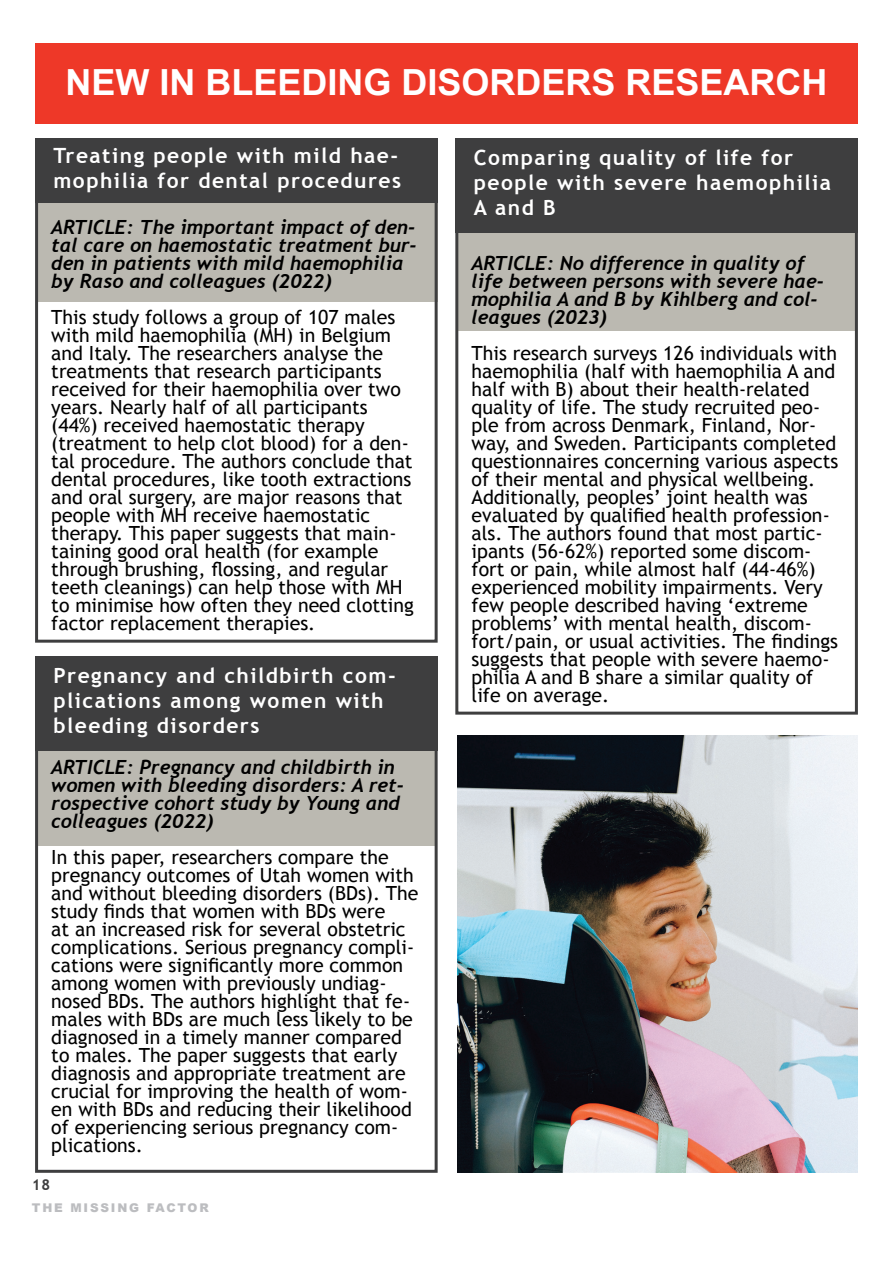
<style>
.page{position:relative;width:893px;height:1263px;background:#fff}
.page>*{position:absolute;margin:0;border:0;box-sizing:border-box;transform-origin:0 0}
.t1{font:700 36px "Arial";color:#fff}
.t2{font:700 21px/25.2px "Trebuchet MS";letter-spacing:.07em;color:#fff}
.t3{font:19.5px/18px "Trebuchet MS";color:#000}
.t4{font:italic 700 19.5px/18px "Trebuchet";color:#000}
.t5{font:700 15px "Trebuchet MS";color:#3e3e3f}
.t6{font:900 12px "Arial";letter-spacing:.15em;color:#bcbdc0}
</style>
<div class="page">
<div style="left:35px;top:43px;width:823px;height:81px;background:#ee3828"></div>
<div style="left:39px;top:190px;width:399px;height:112px;background:#bbb9b1"></div>
<div style="left:35px;top:169px;width:403px;height:474px;border:3px solid #3e3e3f"></div>
<div style="left:35px;top:139px;width:403px;height:64px;background:#3e3e3f"></div>
<div style="left:458px;top:221px;width:399px;height:110px;background:#bbb9b1"></div>
<div style="left:455px;top:196px;width:403px;height:519px;border:3px solid #3e3e3f"></div>
<div style="left:455px;top:139px;width:403px;height:94px;background:#3e3e3f"></div>
<div style="left:38px;top:735px;width:399px;height:111px;background:#bbb9b1"></div>
<div style="left:35px;top:714px;width:403px;height:459px;border:3px solid #3e3e3f"></div>
<div style="left:35px;top:656px;width:403px;height:95px;background:#3e3e3f"></div>
<img style="left:458px;top:735px;width:400px;height:438px">
<h1 class="t1" style="left:65px;top:59px;width:764px">NEW IN BLEEDING DISORDERS RESEARCH</h1>
<p class="t2" style="left:53px;top:143px;width:349px">Treating people with mild hae&shy;mophilia for dental procedures</p>
<p class="t4" style="left:51px;top:218px;width:367px">ARTICLE: The important impact of den&shy;tal care on haemostatic treatment bur&shy;den in patients with mild haemophilia by Raso and colleagues (2022)</p>
<p class="t3" style="left:51px;top:308px;width:364px">This study follows a group of 107 males with mild haemophilia (MH) in Belgium and Italy. The researchers analyse the treatments that research participants received for their haemophilia over two years. Nearly half of all participants (44%) received haemostatic therapy (treatment to help clot blood) for a den&shy;tal procedure. The authors conclude that dental procedures, like tooth extractions and oral surgery, are major reasons that people with MH receive haemostatic therapy. This paper suggests that main&shy;taining good oral health (for example through brushing, flossing, and regular teeth cleanings) can help those with MH to minimise how often they need clotting factor replacement therapies.</p>
<p class="t2" style="left:53px;top:663px;width:344px">Pregnancy and childbirth com&shy;plications among women with bleeding disorders</p>
<p class="t4" style="left:51px;top:758px;width:354px">ARTICLE: Pregnancy and childbirth in women with bleeding disorders: A ret&shy;rospective cohort study by Young and colleagues (2022)</p>
<p class="t3" style="left:51px;top:848px;width:369px">In this paper, researchers compare the pregnancy outcomes of Utah women with and without bleeding disorders (BDs). The study finds that women with BDs were<br>at an increased risk for several obstetric complications. Serious pregnancy compli&shy;cations were significantly more common among women with previously undiag&shy;nosed BDs. The authors highlight that fe&shy;males with BDs are much less likely to be diagnosed in a timely manner compared to males. The paper suggests that early diagnosis and appropriate treatment are crucial for improving the health of wom&shy;en with BDs and reducing their likelihood of experiencing serious pregnancy com&shy;plications.</p>
<p class="t5" style="left:32px;top:1175px;width:20px">18</p>
<p class="t6" style="left:32px;top:1199px;width:178px">THE MISSING FACTOR</p>
<p class="t2" style="left:474px;top:145px;width:359px">Comparing quality of life for people with severe haemophilia<br>A and B</p>
<p class="t4" style="left:472px;top:254px;width:354px">ARTICLE: No difference in quality of life between persons with severe hae&shy;mophilia A and B by Kihlberg and col&shy;leagues (2023)</p>
<p class="t3" style="left:472px;top:344px;width:368px">This research surveys 126 individuals with haemophilia (half with haemophilia A and half with B) about their health-related quality of life. The study recruited peo&shy;ple from across Denmark, Finland, Nor&shy;way, and Sweden. Participants completed questionnaires concerning various aspects of their mental and physical wellbeing.<br>Additionally, peoples’ joint health was evaluated by qualified health profession&shy;als. The authors found that most partic&shy;ipants (56-62%) reported some discom&shy;fort or pain, while almost half (44-46%) experienced mobility impairments. Very few people described having ‘extreme problems’ with mental health, discom&shy;fort/pain, or usual activities. The findings suggests that people with severe haemo&shy;philia A and B share a similar quality of life on average.</p>
</div>
